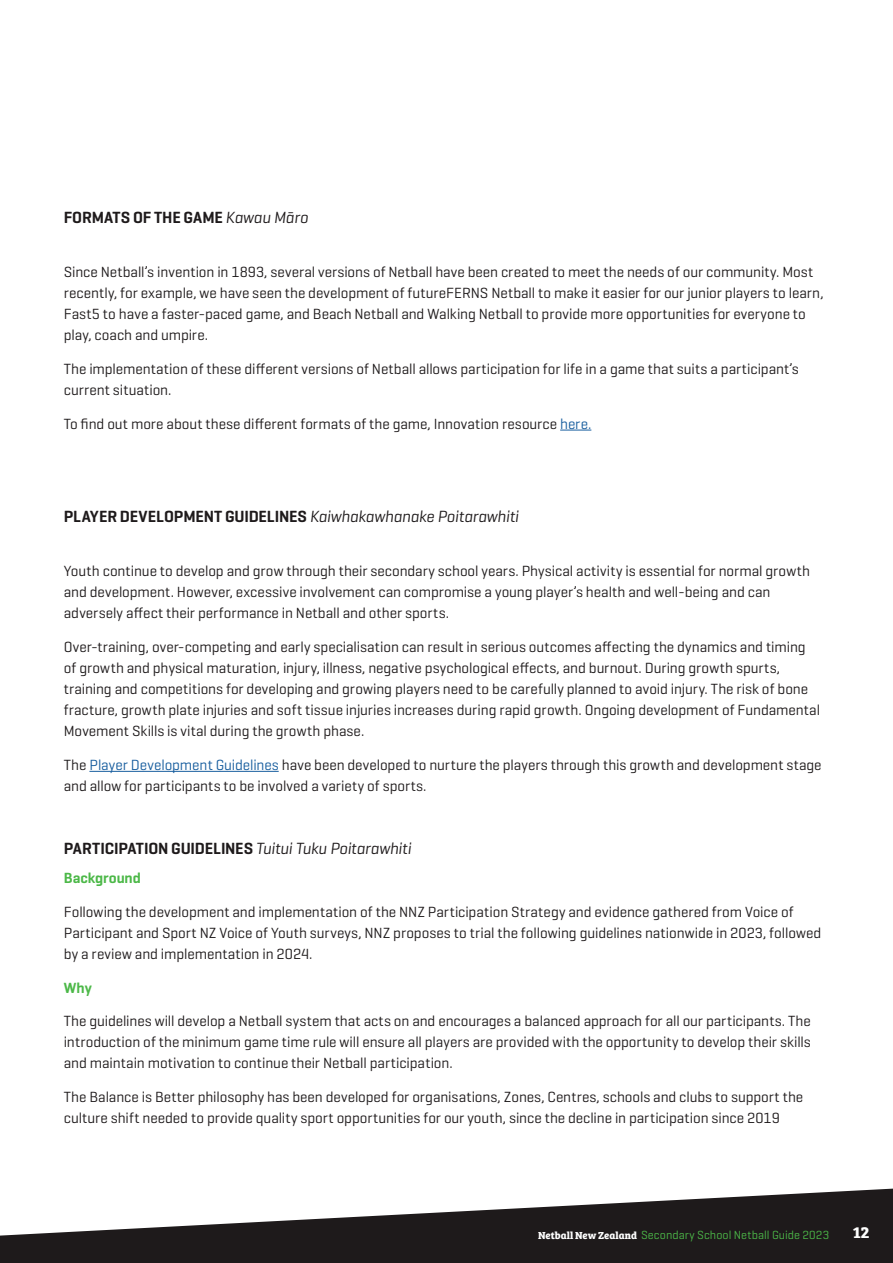
<style>
.page{position:relative;width:893px;height:1263px;background:#fff}
.page>*{position:absolute;margin:0;border:0;box-sizing:border-box;transform-origin:0 0}
.Body{font:600 16.5px "Geogrotesque";letter-spacing:-.01em;color:#1e1a1b}
.t1{font:700 16.5px "Bree Serif";color:#fff}
.Body-2{font:15px/21px "Geogrotesque";letter-spacing:-.005em;color:#1e1a1b}
.Body-3{font:600 15px "Geogrotesque";letter-spacing:-.005em;color:#4cb848}
.t2{font:12px "Geogrotesque";letter-spacing:.005em;color:#4cb848}
.s1{font-weight:400;font-style:italic}
.s2{color:#175d9e}
.s3{font-family:"Bree Serif";font-weight:700;font-size:10.5px;color:#fff}
</style>
<div class="page">
<svg style="left:0;top:1188px;width:893px;height:75px;fill:#1e1a1b"></svg>
<hr style="left:560px;top:430px;width:31px;height:1px;background:#175d9e">
<hr style="left:89px;top:771px;width:190px;height:1px;background:#175d9e">
<p class="Body" style="left:64px;top:207px;width:246px">FORMATS OF THE GAME <span class="s1">Kawau Māro</span></p>
<p class="Body-2" style="left:64px;top:261px;width:761px">Since Netball’s invention in 1893, several versions of Netball have been created to meet the needs of our community. Most recently, for example, we have seen the development of futureFERNS Netball to make it easier for our junior players to learn, Fast5 to have a faster-paced game, and Beach Netball and Walking Netball to provide more opportunities for everyone to play, coach and umpire.</p>
<p class="Body-2" style="left:64px;top:358px;width:737px">The implementation of these different versions of Netball allows participation for life in a game that suits a participant’s current situation.</p>
<p class="Body-2" style="left:64px;top:412px;width:529px">To find out more about these different formats of the game, Innovation resource <span class="s2">here.</span></p>
<p class="Body" style="left:64px;top:506px;width:456px">PLAYER DEVELOPMENT GUIDELINES <span class="s1">Kaiwhakawhanake Poitarawhiti</span></p>
<p class="Body-2" style="left:64px;top:560px;width:748px">Youth continue to develop and grow through their secondary school years. Physical activity is essential for normal growth and development. However, excessive involvement can compromise a young player’s health and well-being and can adversely affect their performance in Netball and other sports.</p>
<p class="Body-2" style="left:64px;top:636px;width:758px">Over-training, over-competing and early specialisation can result in serious outcomes affecting the dynamics and timing of growth and physical maturation, injury, illness, negative psychological effects, and burnout. During growth spurts, training and competitions for developing and growing players need to be carefully planned to avoid injury. The risk of bone fracture, growth plate injuries and soft tissue injuries increases during rapid growth. Ongoing development of Fundamental Movement Skills is vital during the growth phase.</p>
<p class="Body-2" style="left:64px;top:754px;width:759px">The <span class="s2">Player Development Guidelines</span> have been developed to nurture the players through this growth and development stage and allow for participants to be involved a variety of sports.</p>
<p class="Body" style="left:64px;top:838px;width:349px">PARTICIPATION GUIDELINES <span class="s1">Tuitui Tuku Poitarawhiti</span></p>
<p class="Body-3" style="left:64px;top:868px;width:79px">Background</p>
<p class="Body-2" style="left:64px;top:901px;width:759px">Following the development and implementation of the NNZ Participation Strategy and evidence gathered from Voice of<br>Participant and Sport NZ Voice of Youth surveys, NNZ proposes to trial the following guidelines nationwide in 2023, followed by a review and implementation in 2024.</p>
<p class="Body-3" style="left:64px;top:978px;width:30px">Why</p>
<p class="Body-2" style="left:64px;top:1010px;width:749px;text-align:justify">The guidelines will develop a Netball system that acts on and encourages a balanced approach for all our participants. The introduction of the minimum game time rule will ensure all players are provided with the opportunity to develop their skills and maintain motivation to continue their Netball participation.</p>
<p class="Body-2" style="left:64px;top:1086px;width:741px">The Balance is Better philosophy has been developed for organisations, Zones, Centres, schools and clubs to support the culture shift needed to provide quality sport opportunities for our youth, since the decline in participation since 2019</p>
<p class="t2" style="left:538px;top:1227px;width:293px"><span class="s3">Netball New Zealand</span> Secondary School Netball Guide 2023</p>
<p class="t1" style="left:853px;top:1220px;width:18px">12</p>
</div>
